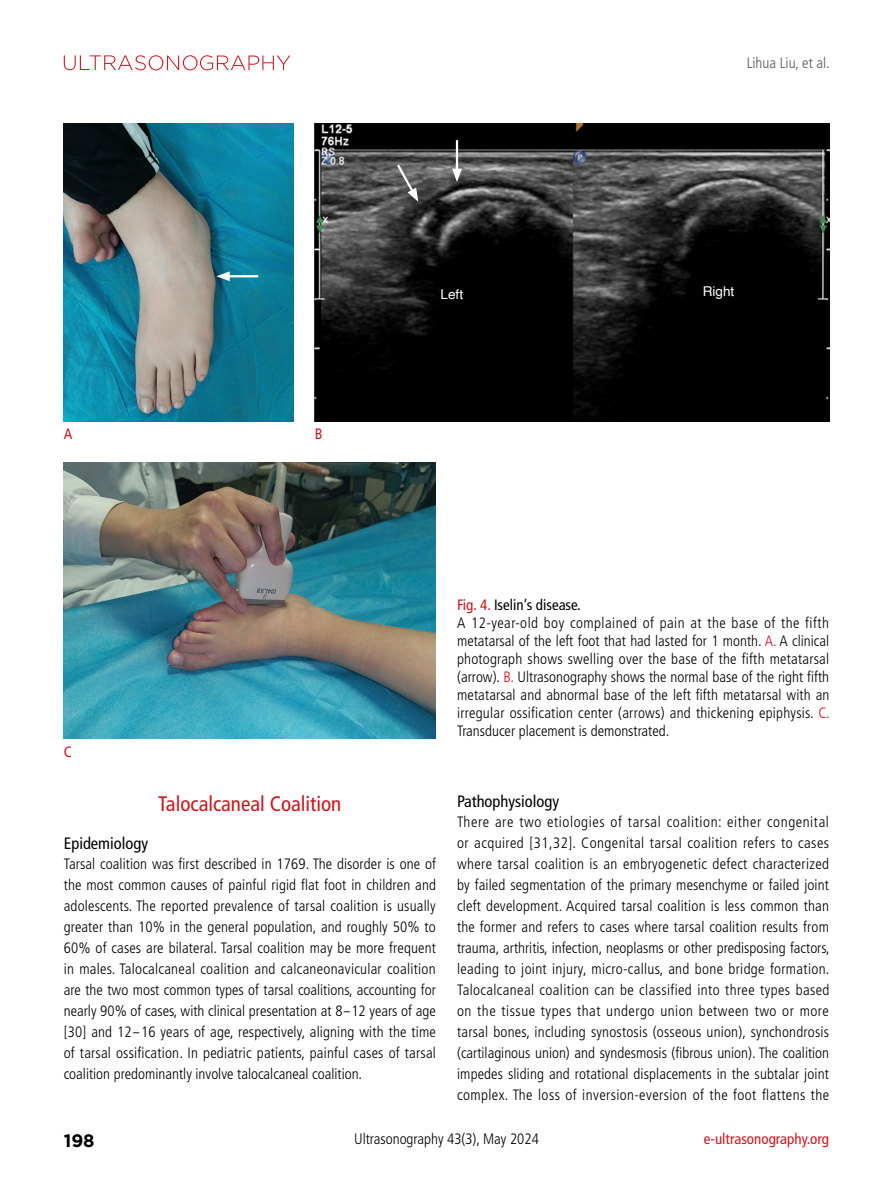
<style>
.page{position:relative;width:893px;height:1191px;background:#fff}
.page>*{position:absolute;margin:0;border:0;box-sizing:border-box;transform-origin:0 0}
.t1{font:condensed 21px "Frutiger LT Std";color:#d0121b}
.t2{font:700 18px "Gotham";color:#000}
.t3{font:condensed 16.5px "Frutiger LT Std";color:#000}
.t4{font:300 condensed 15px/21px "Frutiger LT Std";letter-spacing:.005em;color:#000;text-align:justify}
.t5{font:condensed 15px "Frutiger LT Std";color:#d0121b}
.t6{font:300 condensed 15px "Frutiger LT Std";color:#595757}
.t7{font:13.5px "Helvetica";color:#fff}
.s1{font-weight:400;color:#d0121b}
.s2{font-weight:400}
.s3{color:#d0121b}
</style>
<div class="page">
<svg style="left:64px;top:55px;width:226px;height:15px"></svg>
<img style="left:64px;top:462px;width:372px;height:277px">
<img style="left:64px;top:123px;width:229px;height:298px">
<hr style="left:226px;top:275px;width:32px;height:2px;background:#fff">
<svg style="left:216px;top:271px;width:14px;height:10px"></svg>
<img style="left:315px;top:123px;width:514px;height:298px">
<hr style="left:456px;top:140px;width:2px;height:33px;background:#fff">
<svg style="left:452px;top:169px;width:10px;height:13px"></svg>
<svg style="left:395px;top:162px;width:23px;height:40px"></svg>
<p class="t5" style="left:64px;top:425px;width:10px">A</p>
<p class="t5" style="left:315px;top:425px;width:9px">B</p>
<p class="t5" style="left:64px;top:742px;width:10px">C</p>
<p class="t6" style="left:747px;top:54px;width:85px">Lihua Liu, et al.</p>
<p class="t7" style="left:441px;top:284px;width:24px">Left</p>
<p class="t7" style="left:703px;top:280px;width:33px">Right</p>
<p class="t4" style="left:457px;top:596px;width:374px;line-height:18px;text-align:left"><span class="s1">Fig. 4.</span> <span class="s2">Iselin’s disease.<br></span>A 12-year-old boy complained of pain at the base of the fifth metatarsal of the left foot that had lasted for 1 month. <span class="s3">A.</span> A clinical photograph shows swelling over the base of the fifth metatarsal (arrow). <span class="s3">B.</span> Ultrasonography shows the normal base of the right fifth metatarsal and abnormal base of the left fifth metatarsal with an irregular ossification center (arrows) and thickening epiphysis. <span class="s3">C.<br></span>Transducer placement is demonstrated.</p>
<h1 class="t1" style="left:158px;top:791px;width:185px">Talocalcaneal Coalition</h1>
<p class="t3" style="left:64px;top:833px;width:86px">Epidemiology</p>
<p class="t4" style="left:64px;top:853px;width:374px">Tarsal coalition was first described in 1769. The disorder is one of the most common causes of painful rigid flat foot in children and adolescents. The reported prevalence of tarsal coalition is usually greater than 10% in the general population, and roughly 50% to 60% of cases are bilateral. Tarsal coalition may be more frequent in males. Talocalcaneal coalition and calcaneonavicular coalition are the two most common types of tarsal coalitions, accounting for nearly 90% of cases, with clinical presentation at 8-12 years of age [30] and 12-16 years of age, respectively, aligning with the time of tarsal ossification. In pediatric patients, painful cases of tarsal coalition predominantly involve talocalcaneal coalition.</p>
<p class="t3" style="left:457px;top:791px;width:104px">Pathophysiology</p>
<p class="t4" style="left:457px;top:811px;width:374px">There are two etiologies of tarsal coalition: either congenital or acquired [31,32]. Congenital tarsal coalition refers to cases where tarsal coalition is an embryogenetic defect characterized by failed segmentation of the primary mesenchyme or failed joint cleft development. Acquired tarsal coalition is less common than the former and refers to cases where tarsal coalition results from trauma, arthritis, infection, neoplasms or other predisposing factors, leading to joint injury, micro-callus, and bone bridge formation.<br>Talocalcaneal coalition can be classified into three types based on the tissue types that undergo union between two or more tarsal bones, including synostosis (osseous union), synchondrosis (cartilaginous union) and syndesmosis (fibrous union). The coalition impedes sliding and rotational displacements in the subtalar joint complex. The loss of inversion-eversion of the foot flattens the</p>
<p class="t2" style="left:64px;top:1130px;width:32px">198</p>
<p class="t4" style="left:354px;top:1128px;width:186px">Ultrasonography 43(3), May 2024</p>
<p class="t5" style="left:704px;top:1130px;width:127px">e-ultrasonography.org</p>
</div>
